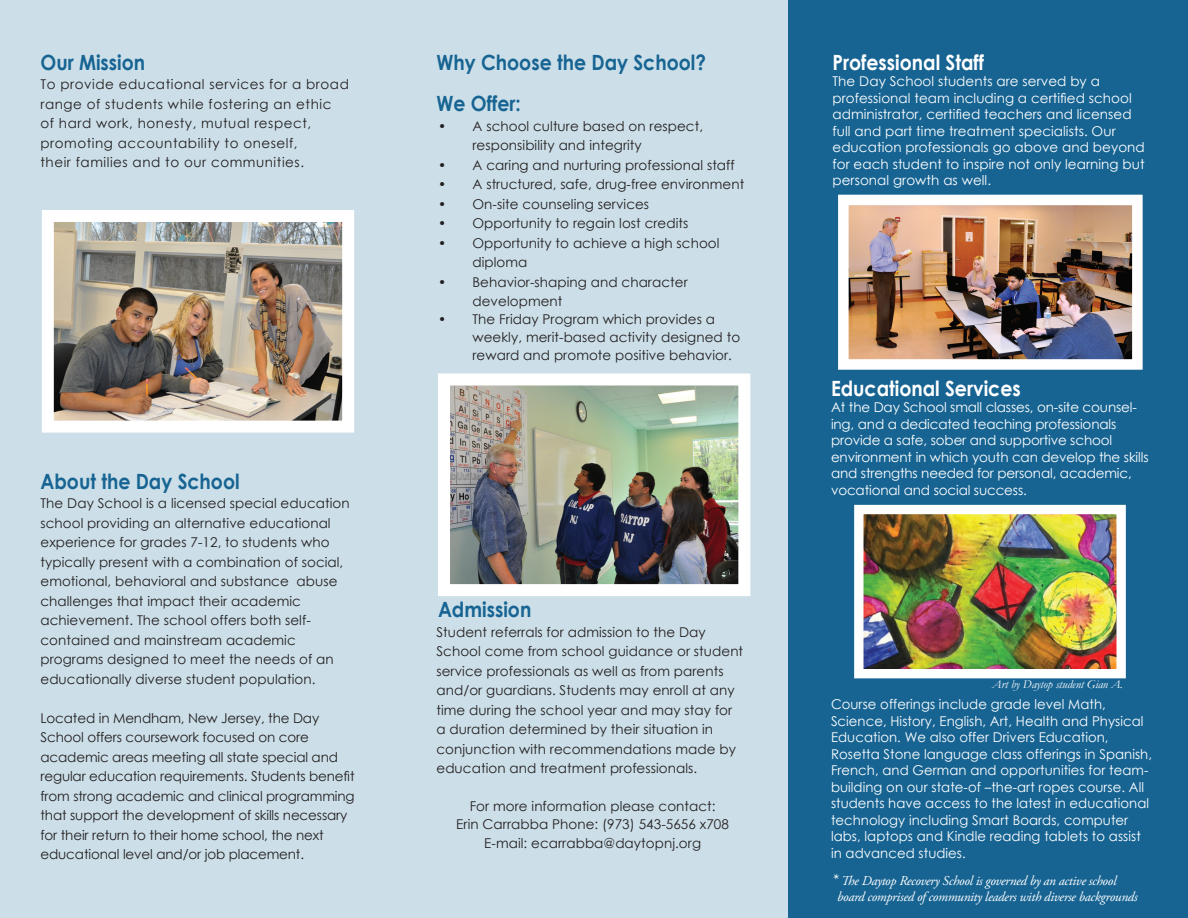
<style>
.page{position:relative;width:1188px;height:918px;background:#fff}
.page>*{position:absolute;margin:0;border:0;box-sizing:border-box;transform-origin:0 0}
.t1{font:700 21px/41.7px "Century Gothic";color:#176493;scale:.9 1}
.t2{font:700 21px "Century Gothic";color:#fff;scale:.9 1}
.t3{font:13.5px/19.5px "Century Gothic";letter-spacing:.005em;color:#231f20}
.t4{font:13.5px/16.5px "Century Gothic";letter-spacing:.005em;color:#fff}
.t5{font:13.5px/19.5px "Century Gothic";letter-spacing:.04em;color:#231f20}
.t6{font:italic 13.5px/16.5px "Adobe Garamond Pro";letter-spacing:-.02em;color:#fff}
.t7{font:italic 12px "Garamond";color:#fff}
.s1{font-size:16.5px}
</style>
<div class="page">
<div style="left:788px;top:0;width:400px;height:918px;background:#176493"></div>
<div style="left:0;top:0;width:788px;height:918px;background:#ccdfe8"></div>
<img style="left:451px;top:387px;width:286px;height:196px">
<div style="left:438px;top:374px;width:312px;height:222px;border:12px solid #fff"></div>
<img style="left:55px;top:223px;width:286px;height:197px">
<div style="left:42px;top:210px;width:312px;height:223px;border:12px solid #fff"></div>
<img style="left:850px;top:207px;width:281px;height:151px">
<div style="left:838px;top:195px;width:305px;height:175px;border:11px solid #fff"></div>
<img style="left:864px;top:515px;width:252px;height:153px">
<div style="left:854px;top:505px;width:272px;height:173px;border:9px solid #fff"></div>
<h1 class="t1" style="left:40px;top:40px;width:118px">Our Mission</h1>
<p class="t5" style="left:40px;top:74px;width:310px">To provide educational services for a broad range of students while fostering an ethic<br>of hard work, honesty, mutual respect, promoting accountability to oneself,<br>their families and to our communities.</p>
<h1 class="t1" style="left:40px;top:459px;width:223px">About the Day School</h1>
<p class="t3" style="left:40px;top:493px;width:311px">The Day School is a licensed special education school providing an alternative educational experience for grades 7-12, to students who typically present with a combination of social, emotional, behavioral and substance abuse challenges that impact their academic achievement. The school offers both self&shy;contained and mainstream academic programs designed to meet the needs of an educationally diverse student population.</p>
<p class="t3" style="left:40px;top:708px;width:316px">Located in Mendham, New Jersey, the Day School offers coursework focused on core academic areas meeting all state special and regular education requirements. Students benefit from strong academic and clinical programming that support the development of skills necessary for their return to their home school, the next educational level and/or job placement.</p>
<h1 class="t1" style="left:436px;top:40px;width:301px">Why Choose the Day School?<br>We Offer:</h1>
<p class="t3" style="left:473px;top:116px;width:232px;text-indent:-35px">• A school culture based on respect, responsibility and integrity</p>
<p class="t3" style="left:438px;top:155px;width:298px">• A caring and nurturing professional staff</p>
<p class="t3" style="left:438px;top:175px;width:308px">• A structured, safe, drug-free environment</p>
<p class="t3" style="left:438px;top:194px;width:213px">• On-site counseling services</p>
<p class="t3" style="left:438px;top:214px;width:252px">• Opportunity to regain lost credits</p>
<p class="t3" style="left:473px;top:233px;width:249px;text-indent:-35px">• Opportunity to achieve a high school diploma</p>
<p class="t3" style="left:473px;top:272px;width:217px;text-indent:-35px">• Behavior-shaping and character development</p>
<p class="t3" style="left:473px;top:310px;width:269px;line-height:18px;text-indent:-35px">• The Friday Program which provides a weekly, merit-based activity designed to reward and promote positive behavior.</p>
<h1 class="t1" style="left:438px;top:588px;width:105px">Admission</h1>
<p class="t3" style="left:436px;top:622px;width:308px">Student referrals for admission to the Day School come from school guidance or student service professionals as well as from parents and/or guardians. Students may enroll at any time during the school year and may stay for a duration determined by their situation in conjunction with recommendations made by education and treatment professionals.</p>
<p class="t3" style="left:456px;top:797px;width:274px;line-height:18px;text-align:center">For more information please contact:<br>Erin Carrabba Phone: (973) 543-5656 x708</p>
<p class="t3" style="left:484px;top:833px;width:218px">E-mail: ecarrabba@daytopnj.org</p>
<h1 class="t2" style="left:832px;top:46px;width:170px">Professional Staff</h1>
<p class="t4" style="left:832px;top:73px;width:314px">The Day School students are served by a professional team including a certified school administrator, certified teachers and licensed full and part time treatment specialists. Our education professionals go above and beyond for each student to inspire not only learning but personal growth as well.</p>
<h1 class="t2" style="left:831px;top:372px;width:212px">Educational Services</h1>
<p class="t4" style="left:831px;top:399px;width:319px">At the Day School small classes, on-site counsel&shy;ing, and a dedicated teaching professionals provide a safe, sober and supportive school environment in which youth can develop the skills and strengths needed for personal, academic, vocational and social success.</p>
<p class="t7" style="left:992px;top:676px;width:132px">Art by Daytop student Gian A.</p>
<p class="t4" style="left:831px;top:696px;width:323px">Course offerings include grade level Math, Science, History, English, Art, Health and Physical Education. We also offer Drivers Education, Rosetta Stone language class offerings in Spanish, French, and German and opportunities for team&shy;building on our state-of –the-art ropes course. All students have access to the latest in educational technology including Smart Boards, computer labs, laptops and Kindle reading tablets to assist in advanced studies.</p>
<p class="t6" style="left:837px;top:873px;width:302px;text-indent:-6px"><span class="s1">*</span> The Daytop Recovery School is governed by an active school board comprised of community leaders with diverse backgrounds</p>
</div>
